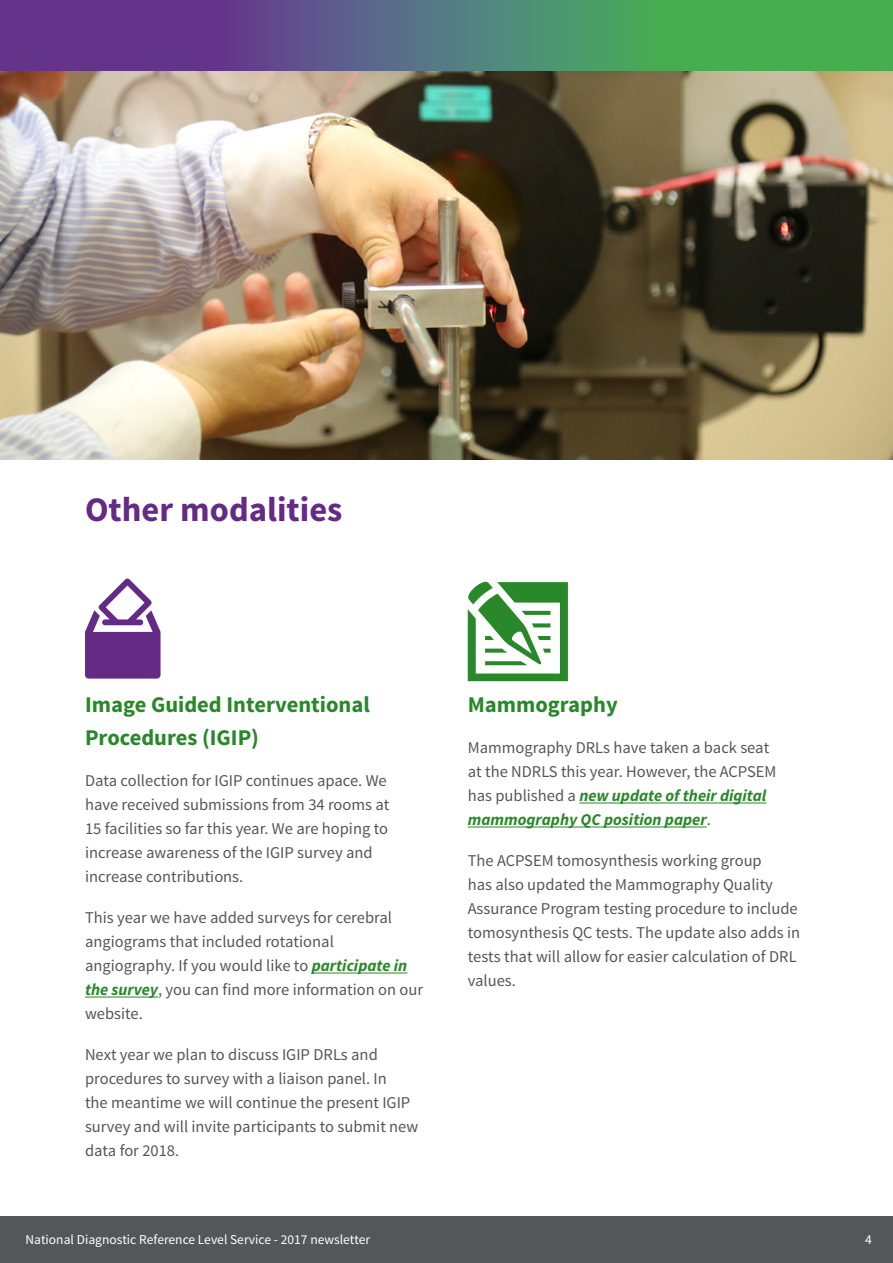
<style>
.page{position:relative;width:893px;height:1263px;background:#fff}
.page>*{position:absolute;margin:0;border:0;box-sizing:border-box;transform-origin:0 0}
.Paragraph{font:700 34.5px "Source Sans Pro";color:#642a85}
.Paragraph-2{font:700 22.5px/33px "Source Sans Pro";color:#298829}
.Paragraph-3{font:16.5px/24px "Source Sans Pro";color:#55565a}
.t1{font:13.5px "Source Sans Pro";color:#fff}
.s1{font-weight:700;font-style:italic;color:#298829}
</style>
<div class="page">
<img style="left:0;top:70px;width:893px;height:389px">
<div style="left:0;top:1216px;width:893px;height:47px;background:#55565a"></div>
<svg style="left:0;top:0;width:893px;height:70px"></svg>
<hr style="left:312px;top:972px;width:95px;height:1px;background:#298829">
<hr style="left:85px;top:996px;width:73px;height:1px;background:#298829">
<hr style="left:579px;top:802px;width:187px;height:1px;background:#298829">
<hr style="left:468px;top:826px;width:239px;height:1px;background:#298829">
<svg style="left:85px;top:578px;width:76px;height:101px"></svg>
<svg style="left:468px;top:582px;width:100px;height:99px"></svg>
<p class="Paragraph" style="left:85px;top:488px;width:259px">Other modalities</p>
<p class="Paragraph-2" style="left:85px;top:689px;width:286px">Image Guided Interventional<br>Procedures (IGIP)</p>
<p class="Paragraph-3" style="left:85px;top:769px;width:306px">Data collection for IGIP continues apace. We have received submissions from 34 rooms at 15 facilities so far this year. We are hoping to increase awareness of the IGIP survey and increase contributions.</p>
<p class="Paragraph-3" style="left:85px;top:906px;width:340px">This year we have added surveys for cerebral angiograms that included rotational angiography. If you would like to <span class="s1">participate in the survey</span>, you can find more information on our website.</p>
<p class="Paragraph-3" style="left:85px;top:1043px;width:335px">Next year we plan to discuss IGIP DRLs and procedures to survey with a liaison panel. In<br>the meantime we will continue the present IGIP survey and will invite participants to submit new data for 2018.</p>
<p class="Paragraph-2" style="left:468px;top:689px;width:151px">Mammography</p>
<p class="Paragraph-3" style="left:468px;top:736px;width:310px">Mammography DRLs have taken a back seat at the NDRLS this year. However, the ACPSEM has published a <span class="s1">new update of their digital mammography QC position paper</span>.</p>
<p class="Paragraph-3" style="left:468px;top:849px;width:334px">The ACPSEM tomosynthesis working group<br>has also updated the Mammography Quality Assurance Program testing procedure to include tomosynthesis QC tests. The update also adds in tests that will allow for easier calculation of DRL values.</p>
<p class="t1" style="left:26px;top:1231px;width:346px">National Diagnostic Reference Level Service - 2017 newsletter</p>
<p class="t1" style="left:865px;top:1231px;width:8px">4</p>
</div>
